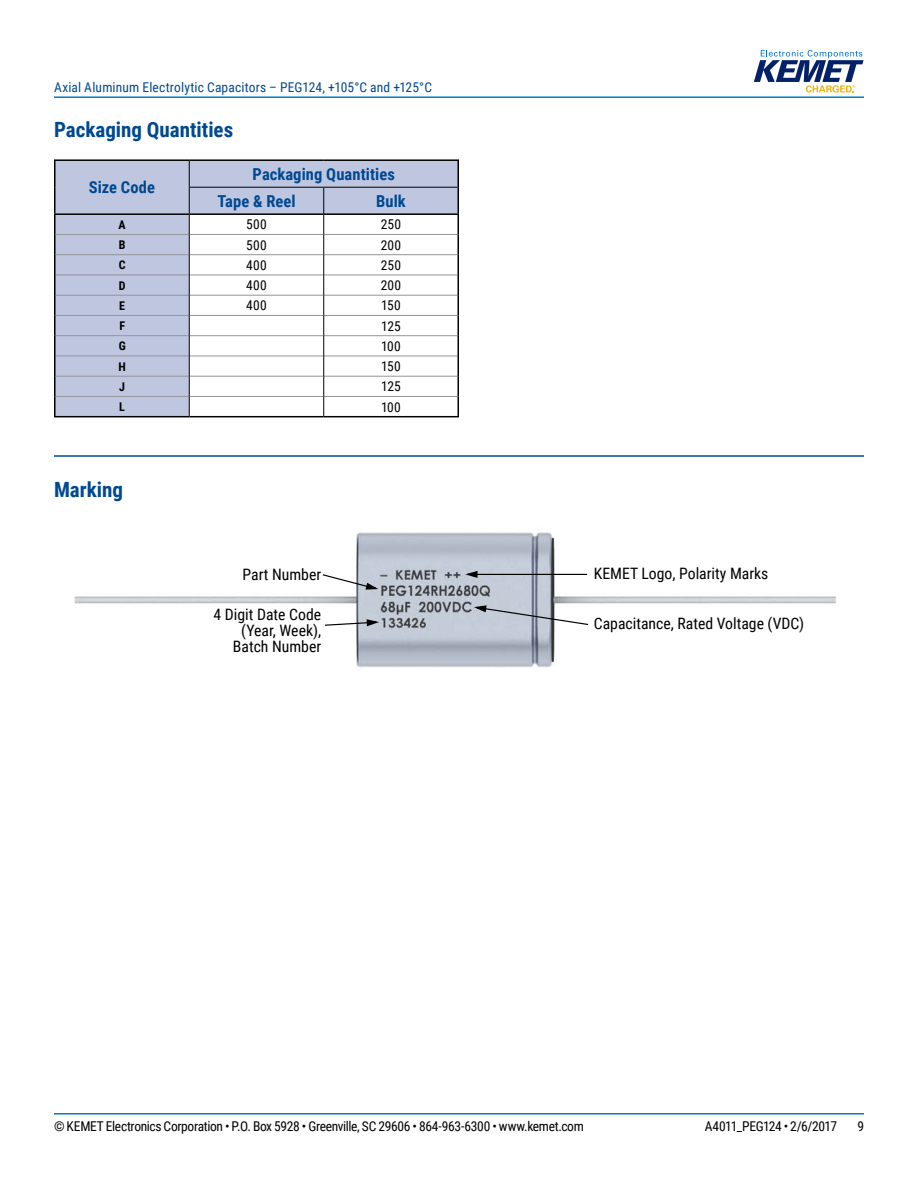
<style>
.page{position:relative;width:918px;height:1188px;background:#fff}
.page>*{position:absolute;margin:0;border:0;box-sizing:border-box;transform-origin:0 0}
.t1{font:700 21px "Roboto Condensed";color:#004990}
.t2{font:700 16.5px/27px "Roboto Condensed";letter-spacing:.005em;color:#004990}
.t3{font:15.75px/15.8px "Roboto Condensed";color:#000;text-align:right}
.t4{font:13.5px "Roboto Condensed";letter-spacing:-.025em;color:#000}
.t5{font:13.5px "Roboto Condensed";letter-spacing:.01em;color:#004990}
.t6{font:700 12px "Roboto Condensed";color:#000}
</style>
<div class="page">
<hr style="left:54px;top:1113px;width:810px;height:2px;background:#007dc3">
<hr style="left:54px;top:96px;width:810px;height:2px;background:#007dc3">
<svg style="left:754px;top:50px;width:110px;height:43px"></svg>
<hr style="left:54px;top:455px;width:810px;height:2px;background:#004990">
<hr style="left:54px;top:159px;width:135px;height:2px;background:#000">
<hr style="left:189px;top:159px;width:135px;height:2px;background:#000">
<hr style="left:324px;top:159px;width:135px;height:2px;background:#000">
<svg style="left:54px;top:160px;width:405px;height:257px"></svg>
<img style="left:74px;top:532px;width:763px;height:136px">
<hr style="left:477px;top:574px;width:110px;height:1px;background:#000">
<svg style="left:462px;top:570px;width:17px;height:9px"></svg>
<svg style="left:321px;top:573px;width:60px;height:18px"></svg>
<svg style="left:324px;top:618px;width:58px;height:9px"></svg>
<svg style="left:471px;top:604px;width:118px;height:22px"></svg>
<p class="t5" style="left:54px;top:78px;width:380px">Axial Aluminum Electrolytic Capacitors – PEG124, +105°C and +125°C</p>
<h1 class="t1" style="left:54px;top:115px;width:181px">Packaging Quantities</h1>
<p class="t2" style="left:89px;top:173px;width:68px">Size Code</p>
<p class="t2" style="left:217px;top:160px;width:179px;text-indent:35px">Packaging Quantities<br>Tape &amp; Reel</p>
<p class="t2" style="left:376px;top:187px;width:31px">Bulk</p>
<p class="t6" style="left:119px;top:216px;width:9px">A</p>
<p class="t4" style="left:246px;top:215px;width:22px">500</p>
<p class="t4" style="left:381px;top:215px;width:22px">250</p>
<p class="t6" style="left:119px;top:236px;width:8px">B</p>
<p class="t4" style="left:246px;top:235px;width:22px">500</p>
<p class="t4" style="left:381px;top:235px;width:22px">200</p>
<p class="t6" style="left:119px;top:257px;width:8px">C</p>
<p class="t4" style="left:246px;top:256px;width:22px">400</p>
<p class="t4" style="left:381px;top:256px;width:22px">250</p>
<p class="t6" style="left:119px;top:277px;width:8px">D</p>
<p class="t4" style="left:246px;top:276px;width:22px">400</p>
<p class="t4" style="left:381px;top:276px;width:22px">200</p>
<p class="t6" style="left:119px;top:297px;width:7px">E</p>
<p class="t4" style="left:246px;top:296px;width:22px">400</p>
<p class="t4" style="left:381px;top:296px;width:21px">150</p>
<p class="t6" style="left:119px;top:317px;width:7px">F</p>
<p class="t4" style="left:381px;top:316px;width:21px">125</p>
<p class="t6" style="left:119px;top:338px;width:9px">G</p>
<p class="t4" style="left:381px;top:337px;width:21px">100</p>
<p class="t6" style="left:119px;top:358px;width:9px">H</p>
<p class="t4" style="left:381px;top:357px;width:21px">150</p>
<p class="t6" style="left:119px;top:378px;width:7px">J</p>
<p class="t4" style="left:381px;top:377px;width:21px">125</p>
<p class="t6" style="left:119px;top:398px;width:7px">L</p>
<p class="t4" style="left:381px;top:397px;width:21px">100</p>
<h1 class="t1" style="left:54px;top:475px;width:71px">Marking</h1>
<p class="t3" style="left:243px;top:566px;width:80px">Part Number</p>
<p class="t3" style="left:594px;top:565px;width:176px">KEMET Logo, Polarity Marks</p>
<p class="t3" style="left:214px;top:606px;width:109px">4 Digit Date Code (Year, Week),<br>Batch Number</p>
<p class="t3" style="left:594px;top:615px;width:212px">Capacitance, Rated Voltage (VDC)</p>
<p class="t4" style="left:54px;top:1116px;width:531px">© KEMET Electronics Corporation • P.O. Box 5928 • Greenville, SC 29606 • 864-963-6300 • www.kemet.com</p>
<p class="t4" style="left:705px;top:1116px;width:134px">A4011_PEG124 • 2/6/2017</p>
<p class="t4" style="left:857px;top:1116px;width:8px">9</p>
</div>
